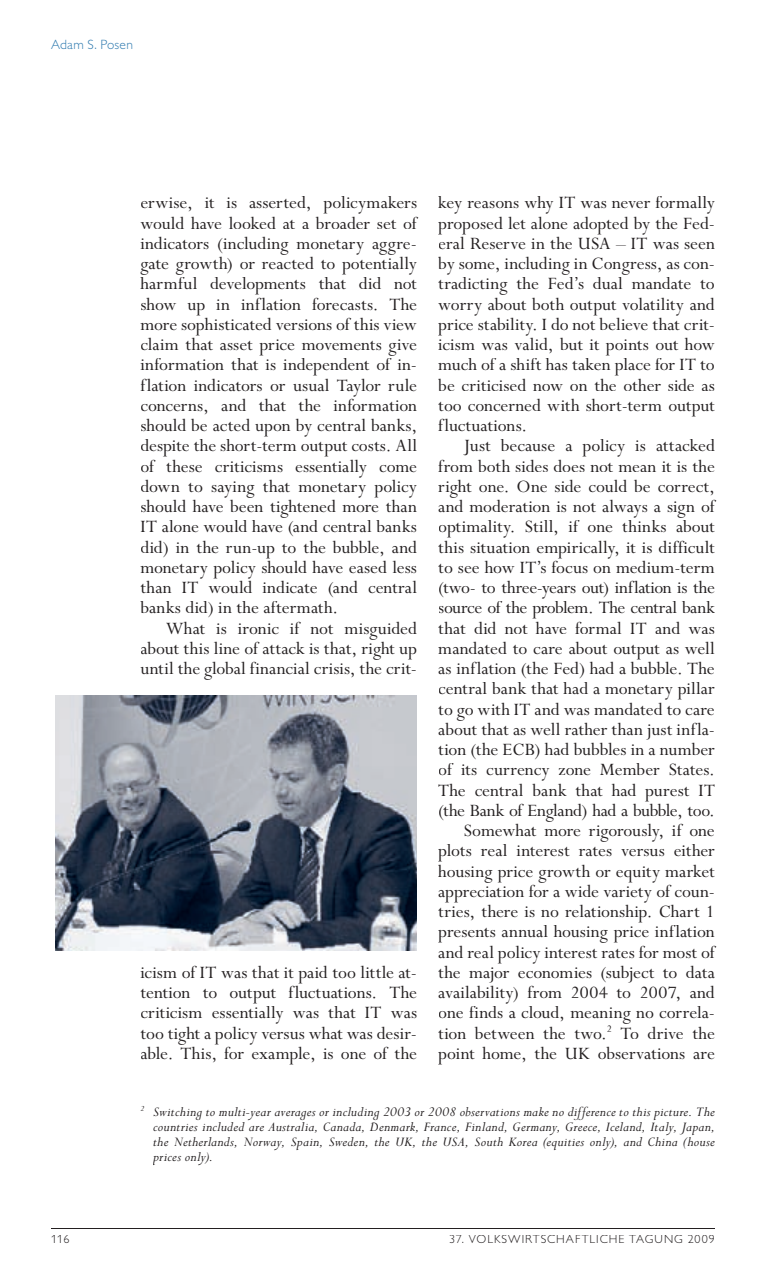
<style>
.page{position:relative;width:766px;height:1263px;background:#fff}
.page>*{position:absolute;margin:0;border:0;box-sizing:border-box;transform-origin:0 0}
.t1{font:19.5px/20.2px "Perpetua";color:#231f20;text-align:justify}
.t2{font:italic 15px/15px "Perpetua";letter-spacing:.015em;color:#231f20;text-align:justify}
.t3{font:300 13.5px "Gill Alternate One";color:#337db1}
.t4{font:300 12px "Gill Alternate One";letter-spacing:.085em;color:#231f20}
</style>
<div class="page">
<hr style="left:51px;top:1228px;width:663px;height:1px;background:#231f20">
<img style="left:55px;top:696px;width:361px;height:255px">
<p class="t3" style="left:51px;top:37px;width:83px">Adam S. Posen</p>
<p class="t1" style="left:140px;top:193px;width:279px">erwise, it is asserted, policymakers would have looked at a broader set of indicators (including monetary aggre&shy;gate growth) or reacted to potentially harmful developments that did not show up in inflation forecasts. The more sophisticated versions of this view claim that asset price movements give information that is independent of in&shy;flation indicators or usual Taylor rule concerns, and that the information should be acted upon by central banks, despite the short-term output costs. All of these criticisms essentially come down to saying that monetary policy should have been tightened more than IT alone would have (and central banks did) in the run-up to the bubble, and monetary policy should have eased less than IT would indicate (and central banks did) in the aftermath.</p>
<p class="t1" style="left:140px;top:619px;width:278px;text-indent:26px">What is ironic if not misguided about this line of attack is that, right up until the global financial crisis, the crit-</p>
<p class="t1" style="left:140px;top:963px;width:278px">icism of IT was that it paid too little at&shy;tention to output fluctuations. The criticism essentially was that IT was too tight a policy versus what was desir&shy;able. This, for example, is one of the</p>
<p class="t1" style="left:438px;top:193px;width:278px">key reasons why IT was never formally proposed let alone adopted by the Fed&shy;eral Reserve in the USA – IT was seen by some, including in Congress, as con&shy;tradicting the Fed’s dual mandate to worry about both output volatility and price stability. I do not believe that crit&shy;icism was valid, but it points out how much of a shift has taken place for IT to be criticised now on the other side as too concerned with short-term output fluctuations.</p>
<p class="t1" style="left:438px;top:436px;width:279px;text-align:right">Just because a policy is attacked from both sides does not mean it is the right one. One side could be correct, and moderation is not always a sign of optimality. Still, if one thinks about this situation empirically, it is difficult to see how IT’s focus on medium-term (two- to three-years out) inflation is the source of the problem. The central bank that did not have formal IT and was mandated to care about output as well as inflation (the Fed) had a bubble. The central bank that had a monetary pillar to go with IT and was mandated to care about that as well rather than just infla&shy;tion (the ECB) had bubbles in a number of its currency zone Member States.<br>The central bank that had purest IT (the Bank of England) had a bubble, too.<br>Somewhat more rigorously, if one plots real interest rates versus either housing price growth or equity market appreciation for a wide variety of coun&shy;tries, there is no relationship. Chart 1 presents annual housing price inflation and real policy interest rates for most of the major economies (subject to data availability) from 2004 to 2007, and one finds a cloud, meaning no correla&shy;tion between the two.<sup>2</sup> To drive the point home, the UK observations are</p>
<p class="t2" style="left:153px;top:1105px;width:563px;text-indent:-13px"><sup>2</sup> Switching to multi-year averages or including 2003 or 2008 observations make no difference to this picture. The countries included are Australia, Canada, Denmark, France, Finland, Germany, Greece, Iceland, Italy, Japan, the Netherlands, Norway, Spain, Sweden, the UK, the USA, South Korea (equities only), and China (house prices only).</p>
<p class="t4" style="left:51px;top:1232px;width:20px">116</p>
<p class="t4" style="left:449px;top:1232px;width:267px">37. VOLKSWIRTSCHAFTLICHE TAGUNG 2009</p>
</div>
